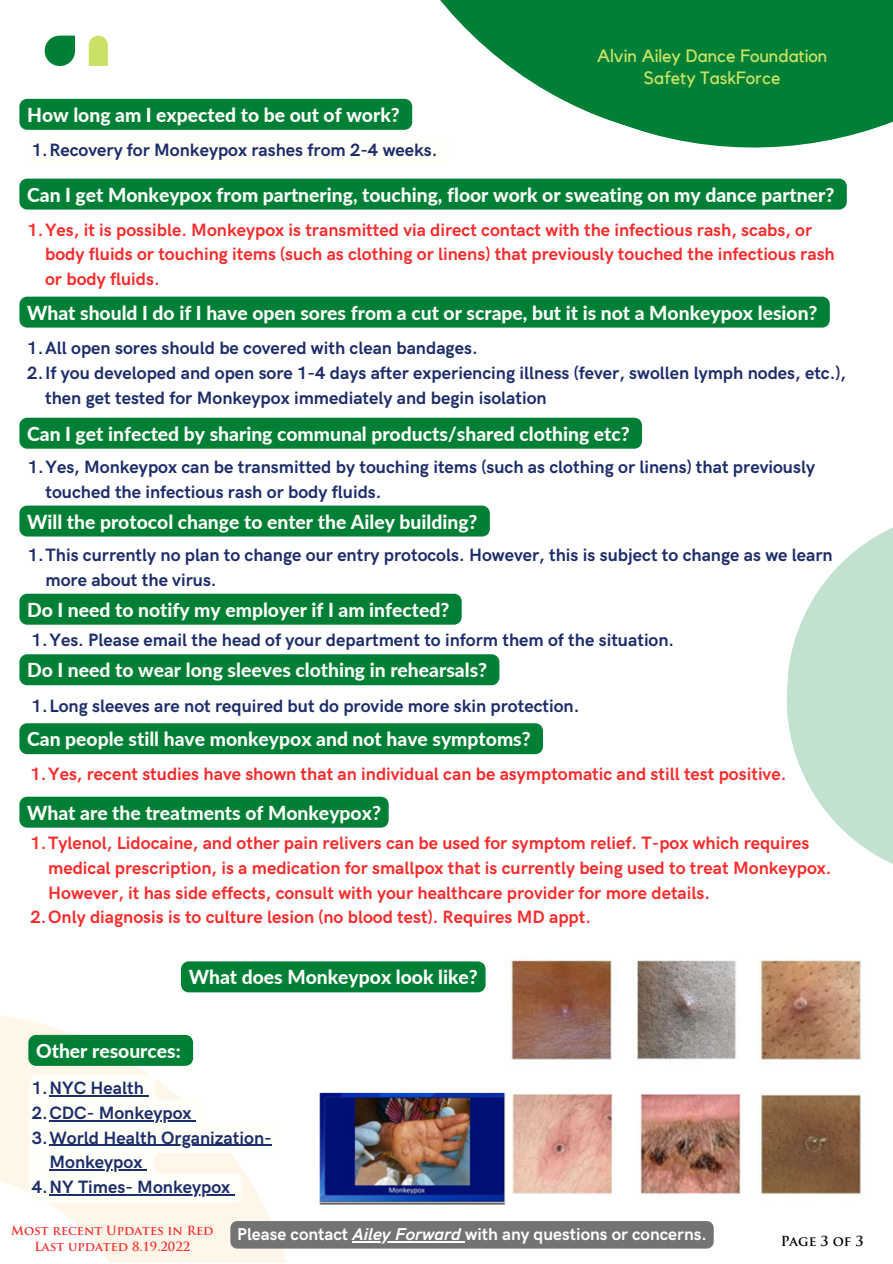
<style>
.page{position:relative;width:893px;height:1264px;background:#fff}
.page>*{position:absolute;margin:0;border:0;box-sizing:border-box;transform-origin:0 0}
.t1{font:800 19.2px "Lato";color:#fffffa}
.t2{font:700 17.85px/24.8px "HK Grotesk";color:#1e2e6b}
.t3{font:700 17.85px/24.8px "HK Grotesk";color:#fa2c2c}
.t4{font:17.85px/21.1px "Kollektif";color:#c9e265;text-align:center}
.t5{font:700 17.25px "HK Grotesk";color:#fff}
.t6{font:700 13.5px "Trajan Pro";color:#000}
.t7{font:700 12.45px/16.5px "Trajan Pro";color:#fa2c2c;text-align:center}
.s1{font-style:italic}
</style>
<div class="page">
<svg style="left:786px;top:528px;width:106px;height:336px"></svg>
<svg style="left:45px;top:36px;width:30px;height:30px"></svg>
<svg style="left:89px;top:36px;width:19px;height:30px"></svg>
<svg style="left:250px;top:0;width:642px;height:210px"></svg>
<svg style="left:0;top:1015px;width:303px;height:247px"></svg>
<img style="left:303px;top:956px;width:559px;height:249px">
<svg style="left:250px;top:136px;width:199px;height:29px"></svg>
<div style="left:19px;top:99px;width:393px;height:31px;background:#008037"></div>
<div style="left:19px;top:179px;width:827px;height:30px;background:#008037"></div>
<div style="left:19px;top:297px;width:810px;height:30px;background:#008037"></div>
<div style="left:19px;top:418px;width:623px;height:30px;background:#008037"></div>
<div style="left:19px;top:505px;width:471px;height:31px;background:#008037"></div>
<div style="left:19px;top:593px;width:442px;height:31px;background:#008037"></div>
<div style="left:19px;top:654px;width:480px;height:31px;background:#008037"></div>
<div style="left:28px;top:1034px;width:165px;height:31px;background:#008037"></div>
<svg style="left:30px;top:1074px;width:248px;height:128px"></svg>
<div style="left:181px;top:961px;width:304px;height:31px;background:#008037"></div>
<div style="left:230px;top:1220px;width:483px;height:28px;background:#737373;border-radius:7px"></div>
<hr style="left:352px;top:1240px;width:109px;height:2px;background:#fff">
<div style="left:19px;top:723px;width:524px;height:31px;background:#008037"></div>
<div style="left:19px;top:796px;width:369px;height:31px;background:#008037"></div>
<p class="t1" style="left:27px;top:103px;width:374px">How long am I expected to be out of work?</p>
<p class="t2" style="left:32px;top:138px;width:407px">1.Recovery for Monkeypox rashes from 2-4 weeks.</p>
<p class="t4" style="left:597px;top:46px;width:232px">Alvin Ailey Dance Foundation<br>Safety TaskForce</p>
<p class="t1" style="left:27px;top:183px;width:808px">Can I get Monkeypox from partnering, touching, floor work or sweating on my dance partner?</p>
<p class="t3" style="left:45px;top:218px;width:791px;text-indent:-18px">1.Yes, it is possible. Monkeypox is transmitted via direct contact with the infectious rash, scabs, or body fluids or touching items (such as clothing or linens) that previously touched the infectious rash or body fluids.</p>
<p class="t1" style="left:27px;top:301px;width:791px">What should I do if I have open sores from a cut or scrape, but it is not a Monkeypox lesion?</p>
<p class="t2" style="left:27px;top:336px;width:452px">1.All open sores should be covered with clean bandages.</p>
<p class="t2" style="left:27px;top:361px;width:820px">2.If you developed and open sore 1-4 days after experiencing illness (fever, swollen lymph nodes, etc.),</p>
<p class="t2" style="left:45px;top:386px;width:503px">then get tested for Monkeypox immediately and begin isolation</p>
<p class="t1" style="left:27px;top:422px;width:604px">Can I get infected by sharing communal products/shared clothing etc?</p>
<p class="t2" style="left:45px;top:455px;width:771px;text-indent:-18px">1.Yes, Monkeypox can be transmitted by touching items (such as clothing or linens) that previously touched the infectious rash or body fluids.</p>
<p class="t1" style="left:27px;top:509px;width:452px">Will the protocol change to enter the Ailey building?</p>
<p class="t2" style="left:45px;top:543px;width:788px;text-indent:-18px">1.This currently no plan to change our entry protocols. However, this is subject to change as we learn more about the virus.</p>
<p class="t1" style="left:27px;top:597px;width:424px">Do I need to notify my employer if I am infected?</p>
<p class="t2" style="left:32px;top:628px;width:644px">1.Yes. Please email the head of your department to inform them of the situation.</p>
<p class="t1" style="left:27px;top:658px;width:461px">Do I need to wear long sleeves clothing in rehearsals?</p>
<p class="t2" style="left:32px;top:694px;width:549px">1.Long sleeves are not required but do provide more skin protection.</p>
<p class="t1" style="left:27px;top:727px;width:505px">Can people still have monkeypox and not have symptoms?</p>
<p class="t3" style="left:30px;top:762px;width:757px">1.Yes, recent studies have shown that an individual can be asymptomatic and still test positive.</p>
<p class="t1" style="left:27px;top:800px;width:355px">What are the treatments of Monkeypox?</p>
<p class="t3" style="left:30px;top:831px;width:780px">1.Tylenol, Lidocaine, and other pain relivers can be used for symptom relief. T-pox which requires</p>
<p class="t3" style="left:48px;top:856px;width:784px">medical prescription, is a medication for smallpox that is currently being used to treat Monkeypox.</p>
<p class="t3" style="left:48px;top:880px;width:663px">However, it has side effects, consult with your healthcare provider for more details.</p>
<p class="t3" style="left:30px;top:905px;width:562px">2.Only diagnosis is to culture lesion (no blood test). Requires MD appt.</p>
<p class="t1" style="left:189px;top:965px;width:291px">What does Monkeypox look like?</p>
<p class="t1" style="left:36px;top:1038px;width:146px">Other resources:</p>
<p class="t2" style="left:32px;top:1076px;width:114px">1.NYC Health</p>
<p class="t2" style="left:32px;top:1101px;width:161px">2.CDC- Monkeypox</p>
<p class="t2" style="left:32px;top:1125px;width:241px">3.World Health Organization-</p>
<p class="t2" style="left:49px;top:1150px;width:94px">Monkeypox</p>
<p class="t2" style="left:32px;top:1175px;width:200px">4.NY Times- Monkeypox</p>
<p class="t7" style="left:11px;top:1223px;width:204px">Most recent Updates in Red<br>Last updated 8.19.2022</p>
<p class="t5" style="left:237px;top:1224px;width:471px">Please contact <span class="s1">Ailey Forward</span> with any questions or concerns.</p>
<p class="t6" style="left:780px;top:1235px;width:84px">Page 3 of 3</p>
</div>
